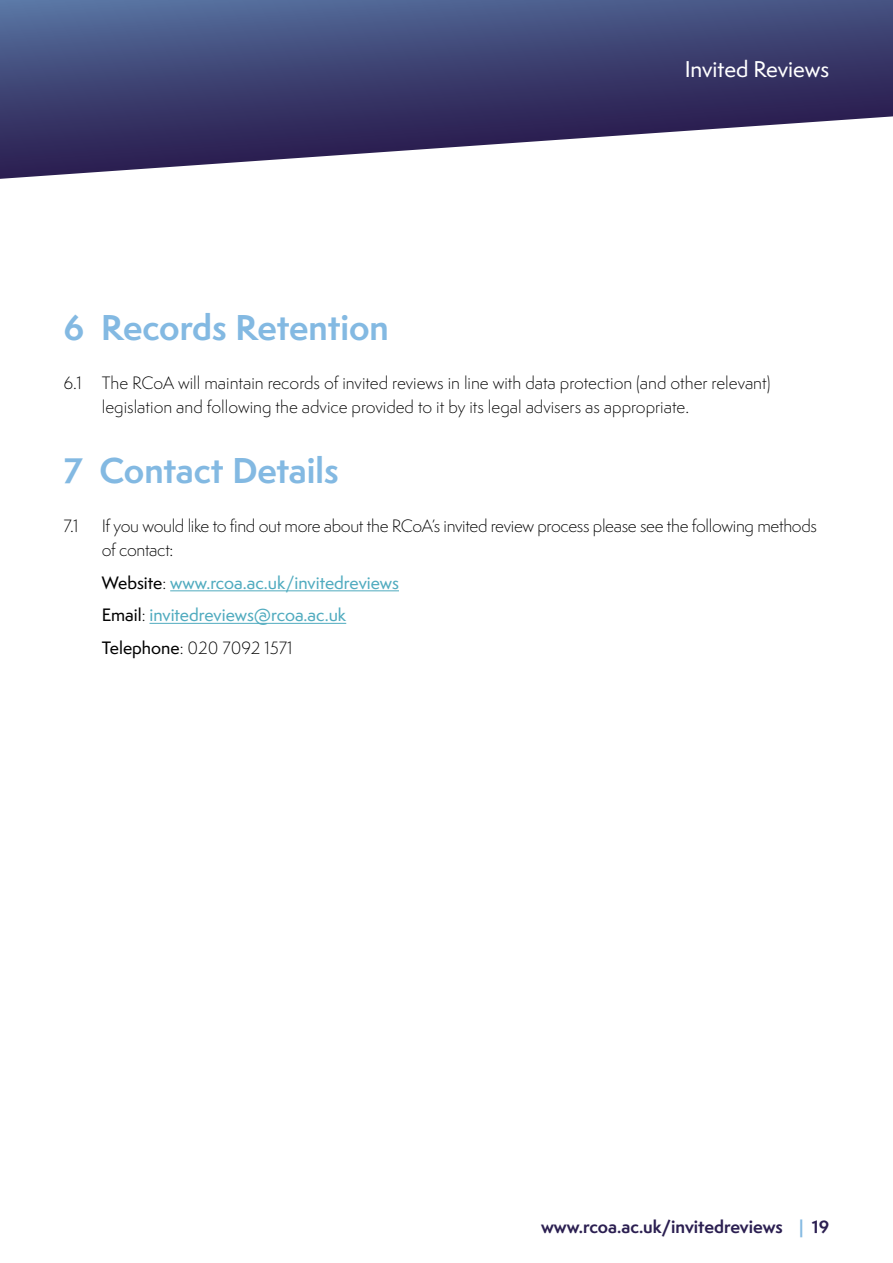
<style>
.page{position:relative;width:893px;height:1263px;background:#fff}
.page>*{position:absolute;margin:0;border:0;box-sizing:border-box;transform-origin:0 0}
.t1{font:700 33px "Semplicita Pro";color:#83b9e2}
.t2{font:500 21px "Semplicita Pro";letter-spacing:-.005em;color:#fff}
.t3{font:300 16.5px/24px "Semplicita Pro";letter-spacing:-.005em;color:#000}
.t4{font:500 16.5px/32.5px "Semplicita Pro";color:#50abbf}
.t5{font:700 16.5px "Semplicita Pro";color:#2b1f51}
.s1{color:#000}
.s2{font-weight:300;color:#000}
.s3{color:#83b9e2}
</style>
<div class="page">
<svg style="left:0;top:0;width:893px;height:179px"></svg>
<hr style="left:170px;top:591px;width:229px;height:1px;background:#50abbf">
<hr style="left:150px;top:623px;width:196px;height:1px;background:#50abbf">
<p class="t2" style="left:685px;top:54px;width:146px">Invited Reviews</p>
<h1 class="t1" style="left:64px;top:303px;width:327px">6 Records Retention</h1>
<p class="t3" style="left:102px;top:371px;width:670px;text-indent:-38px">6.1 The RCoA will maintain records of invited reviews in line with data protection (and other relevant) legislation and following the advice provided to it by its legal advisers as appropriate.</p>
<h1 class="t1" style="left:64px;top:445px;width:277px">7 Contact Details</h1>
<p class="t3" style="left:64px;top:514px;width:17px">7.1</p>
<p class="t3" style="left:102px;top:514px;width:717px">If you would like to find out more about the RCoA’s invited review process please see the following methods of contact:</p>
<p class="t4" style="left:102px;top:566px;width:299px"><span class="s1">Website</span><span class="s2">:</span> www.rcoa.ac.uk/invitedreviews<br><span class="s1">Email</span><span class="s2">:</span> invitedreviews@rcoa.ac.uk<br><span class="s1">Telephone</span><span class="s2">: 020 7092 1571</span></p>
<p class="t5" style="left:541px;top:1214px;width:290px">www.rcoa.ac.uk/invitedreviews <span class="s3">|</span> 19</p>
</div>
